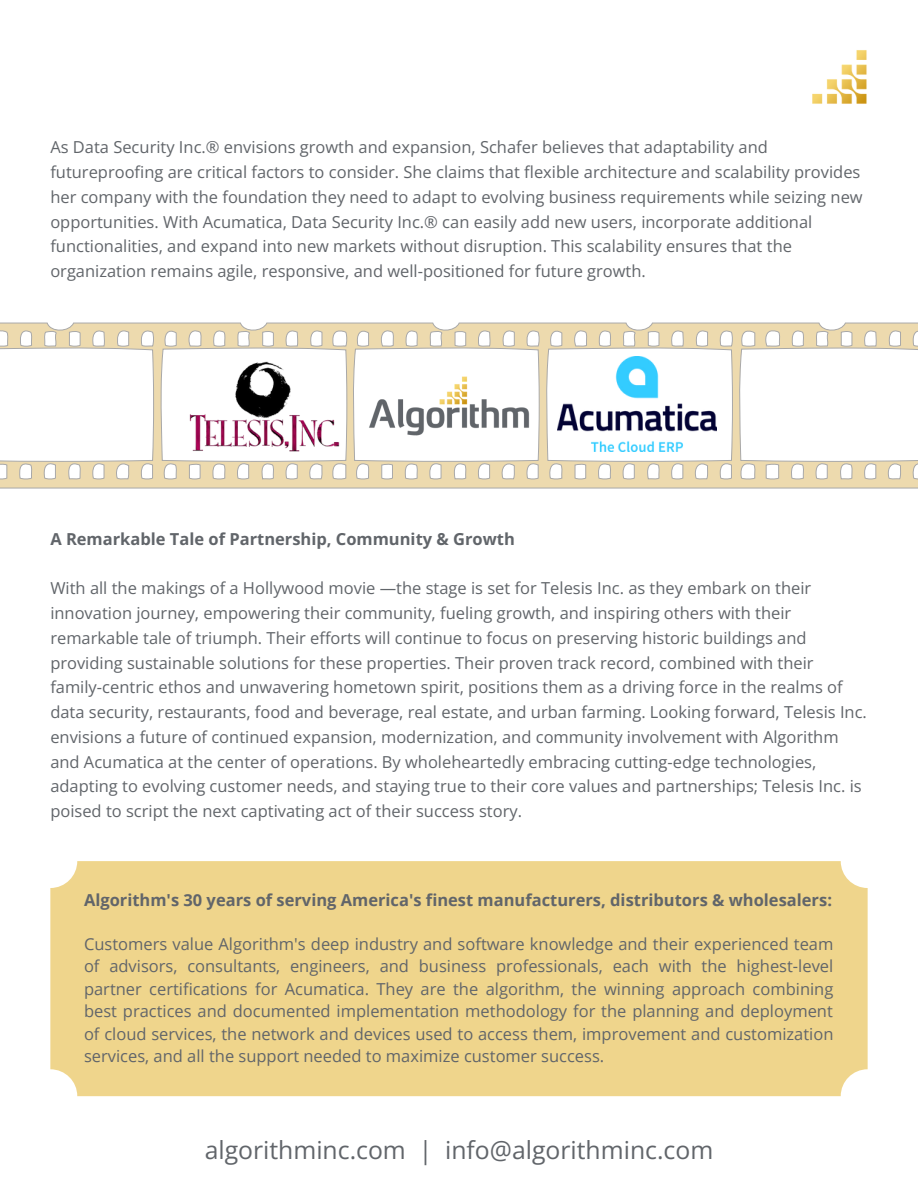
<style>
.page{position:relative;width:918px;height:1188px;background:#fff}
.page>*{position:absolute;margin:0;border:0;box-sizing:border-box;transform-origin:0 0}
.t1{font:24.75px "Open Sans";color:#61656a}
.t2{font:16.5px/24.8px "Open Sans";color:#61656a}
.t3{font:700 16.5px "Open Sans";color:#61656a}
</style>
<div class="page">
<img style="left:812px;top:50px;width:55px;height:54px">
<svg style="left:0;top:323px;width:918px;height:166px"></svg>
<img style="left:189px;top:360px;width:151px;height:91px">
<img style="left:558px;top:357px;width:158px;height:94px">
<img style="left:368px;top:360px;width:161px;height:91px">
<div style="left:50px;top:861px;width:818px;height:235px;background:#efd58c;border-radius:27px"></div>
<p class="t2" style="left:50px;top:135px;width:814px">As Data Security Inc.® envisions growth and expansion, Schafer believes that adaptability and futureproofing are critical factors to consider. She claims that flexible architecture and scalability provides her company with the foundation they need to adapt to evolving business requirements while seizing new opportunities. With Acumatica, Data Security Inc.® can easily add new users, incorporate additional functionalities, and expand into new markets without disruption. This scalability ensures that the organization remains agile, responsive, and well-positioned for future growth.</p>
<p class="t3" style="left:50px;top:527px;width:466px">A Remarkable Tale of Partnership, Community &amp; Growth</p>
<p class="t2" style="left:50px;top:576px;width:818px">With all the makings of a Hollywood movie —the stage is set for Telesis Inc. as they embark on their innovation journey, empowering their community, fueling growth, and inspiring others with their remarkable tale of triumph. Their efforts will continue to focus on preserving historic buildings and providing sustainable solutions for these properties. Their proven track record, combined with their family-centric ethos and unwavering hometown spirit, positions them as a driving force in the realms of data security, restaurants, food and beverage, real estate, and urban farming. Looking forward, Telesis Inc. envisions a future of continued expansion, modernization, and community involvement with Algorithm and Acumatica at the center of operations. By wholeheartedly embracing cutting-edge technologies, adapting to evolving customer needs, and staying true to their core values and partnerships; Telesis Inc. is poised to script the next captivating act of their success story.</p>
<p class="t3" style="left:84px;top:889px;width:750px">Algorithm's 30 years of serving America's finest manufacturers, distributors &amp; wholesalers:</p>
<p class="t2" style="left:84px;top:932px;width:751px;line-height:22.5px;text-align:justify">Customers value Algorithm's deep industry and software knowledge and their experienced team of advisors, consultants, engineers, and business professionals, each with the highest-level partner certifications for Acumatica. They are the algorithm, the winning approach combining best practices and documented implementation methodology for the planning and deployment of cloud services, the network and devices used to access them, improvement and customization services, and all the support needed to maximize customer success.</p>
<p class="t1" style="left:205px;top:1132px;width:510px">algorithminc.com | info@algorithminc.com</p>
</div>
